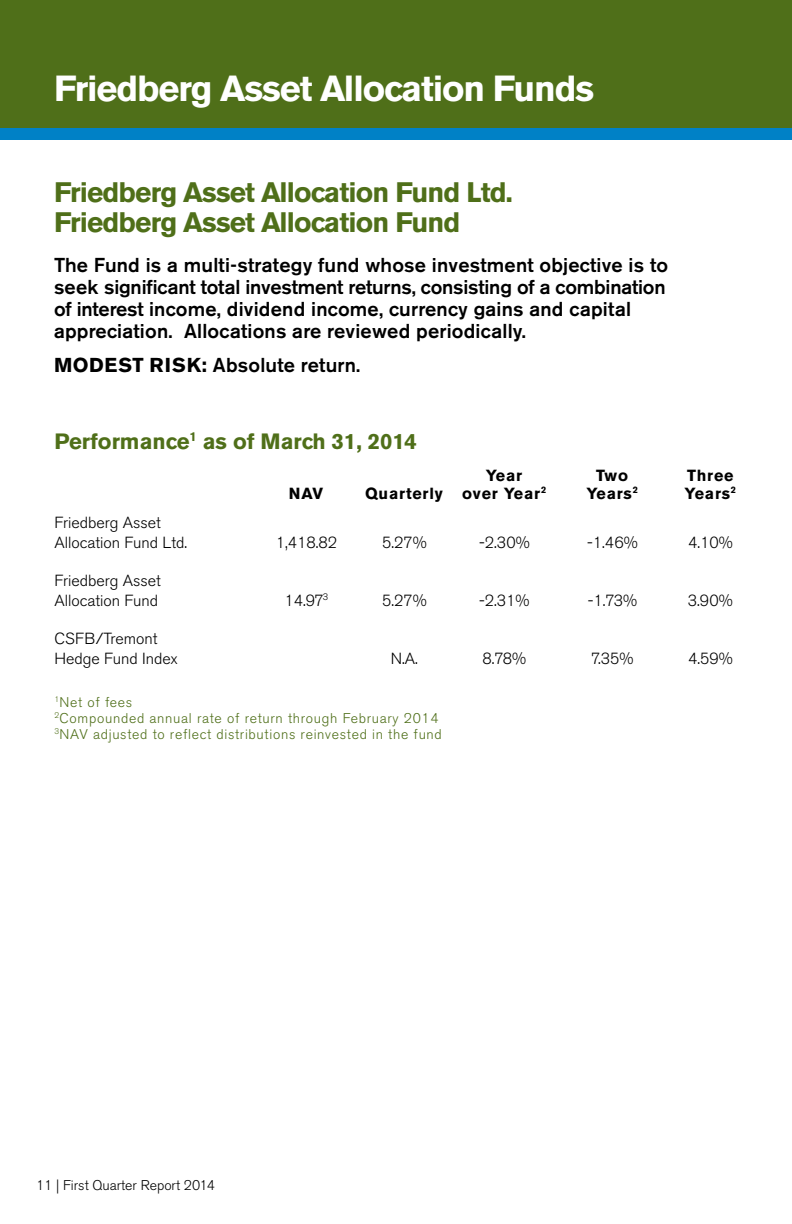
<style>
.page{position:relative;width:792px;height:1224px;background:#fff}
.page>*{position:absolute;margin:0;border:0;box-sizing:border-box;transform-origin:0 0}
.t1{font:700 36px "Akzidenz Grotesk BE";letter-spacing:-.03em;color:#fff}
.t2{font:700 28px/30px "Akzidenz Grotesk BE";letter-spacing:-.03em;color:#4f6f19}
.t3{font:700 22px "Akzidenz Grotesk BE";color:#4f6f19}
.t4{font:500 20px/22px "Akzidenz Grotesk BE";letter-spacing:.01em;color:#000}
.t5{font:300 16px/20px "Akzidenz Grotesk BE";color:#000}
.t6{font:700 16px "Akzidenz Grotesk BE";letter-spacing:.05em;color:#000}
.t7{font:300 14px/16px "Akzidenz Grotesk BE";letter-spacing:.05em;color:#4f6f19}
.t8{font:300 14px "Akzidenz Grotesk BE";color:#000}
.s1{font-weight:700}
</style>
<div class="page">
<div style="left:0;top:0;width:792px;height:130px;background:#4f6f19"></div>
<div style="left:0;top:128px;width:792px;height:11px;background:#0081c6"></div>
<h1 class="t1" style="left:54px;top:67px;width:542px">Friedberg Asset Allocation Funds</h1>
<h2 class="t2" style="left:54px;top:178px;width:460px">Friedberg Asset Allocation Fund Ltd.<br>Friedberg Asset Allocation Fund</h2>
<p class="t4" style="left:54px;top:254px;width:616px">The Fund is a multi-strategy fund whose investment objective is to seek significant total investment returns, consisting of a combination of interest income, dividend income, currency gains and capital appreciation. Allocations are reviewed periodically.</p>
<p class="t4" style="left:54px;top:354px;width:308px"><span class="s1">MODEST RISK:</span> Absolute return.</p>
<p class="t3" style="left:54px;top:428px;width:364px">Performance<sup>1</sup> as of March 31, 2014</p>
<p class="t6" style="left:486px;top:466px;width:38px">Year</p>
<p class="t6" style="left:596px;top:466px;width:33px">Two</p>
<p class="t6" style="left:687px;top:466px;width:48px">Three</p>
<p class="t5" style="left:54px;top:512px;width:133px">Friedberg Asset<br>Allocation Fund Ltd.</p>
<p class="t5" style="left:54px;top:570px;width:108px">Friedberg Asset<br>Allocation Fund</p>
<p class="t6" style="left:289px;top:484px;width:36px">NAV</p>
<p class="t6" style="left:365px;top:484px;width:183px">Quarterly over Year<sup>2</sup></p>
<p class="t6" style="left:586px;top:484px;width:53px">Years<sup>2</sup></p>
<p class="t6" style="left:685px;top:484px;width:53px">Years<sup>2</sup></p>
<p class="t5" style="left:276px;top:532px;width:63px">1,418.82</p>
<p class="t5" style="left:382px;top:532px;width:46px">5.27%</p>
<p class="t5" style="left:479px;top:532px;width:52px">-2.30%</p>
<p class="t5" style="left:587px;top:532px;width:52px">-1.46%</p>
<p class="t5" style="left:688px;top:532px;width:46px">4.10%</p>
<p class="t5" style="left:285px;top:590px;width:45px">14.97<sup>3</sup></p>
<p class="t5" style="left:382px;top:590px;width:46px">5.27%</p>
<p class="t5" style="left:479px;top:590px;width:52px">-2.31%</p>
<p class="t5" style="left:588px;top:590px;width:51px">-1.73%</p>
<p class="t5" style="left:688px;top:590px;width:46px">3.90%</p>
<p class="t5" style="left:54px;top:628px;width:125px">CSFB/Tremont<br>Hedge Fund Index</p>
<p class="t5" style="left:391px;top:648px;width:27px">N.A.</p>
<p class="t5" style="left:483px;top:648px;width:45px">8.78%</p>
<p class="t5" style="left:591px;top:648px;width:44px">7.35%</p>
<p class="t5" style="left:688px;top:648px;width:46px">4.59%</p>
<p class="t7" style="left:54px;top:694px;width:389px"><sup>1</sup>Net of fees<br><sup>2</sup>Compounded annual rate of return through February 2014<br><sup>3</sup>NAV adjusted to reflect distributions reinvested in the fund</p>
<p class="t8" style="left:36px;top:1177px;width:180px">11 | First Quarter Report 2014</p>
</div>
